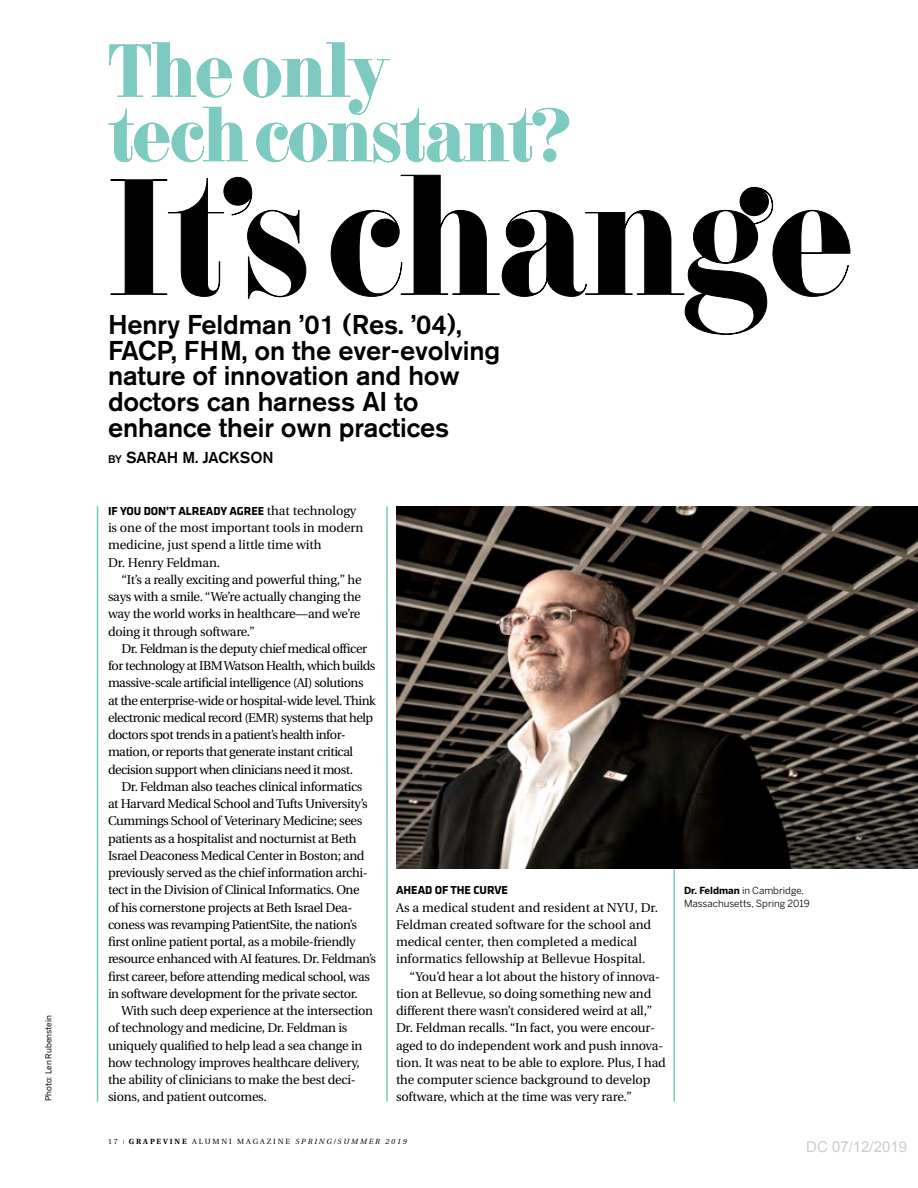
<style>
.page{position:relative;width:918px;height:1188px;background:#fff}
.page>*{position:absolute;margin:0;border:0;box-sizing:border-box;transform-origin:0 0}
.t1{font:163.5px "F37 Bella";letter-spacing:-.02em;color:#000}
.t2{font:73.5px/64.5px "F37 Bella";letter-spacing:-.02em;color:#7ccac0}
.t3{font:500 27px/25.8px "Akzidenz Grotesk BE";letter-spacing:-.005em;color:#000}
.t4{font:500 15.75px "Akzidenz Grotesk BE";letter-spacing:-.005em;color:#000}
.t5{font:15px "Arial";color:#ccc}
.t6{font:12.75px/17.2px "Utopia";letter-spacing:-.03em;color:#000}
.t7{font:12.75px/17.2px "Utopia";letter-spacing:-.01em;color:#000}
.t8{font:12.75px/17.2px "Utopia";color:#000}
.t9{font:12.75px/17.2px "Utopia";letter-spacing:-.005em;color:#000}
.t10{font:700 12px "Klavika";letter-spacing:-.005em;color:#000}
.t11{font:9.75px/12.9px "Benton Sans";color:#000}
.t12{font:8.25px "Benton Sans";color:#000}
.t13{font:italic 7.5px "Utopia";letter-spacing:.25em;color:#000}
.s1{font-size:10.95px}
.s2{font-family:"Utopia";font-weight:400;font-size:12.75px}
.s3{font-style:normal}
.s4{font-weight:700;font-style:normal}
.s5{font-weight:700}
</style>
<div class="page">
<hr style="left:97px;top:506px;width:1px;height:596px;background:#7ccac0">
<hr style="left:386px;top:506px;width:2px;height:596px;background:#7ccac0">
<svg style="left:108px;top:42px;width:461px;height:121px"></svg>
<svg style="left:110px;top:177px;width:196px;height:122px"></svg>
<svg style="left:331px;top:175px;width:520px;height:160px"></svg>
<hr style="left:674px;top:760px;width:1px;height:342px;background:#7ccac0">
<img style="left:396px;top:506px;width:522px;height:362px">
<p class="t12" style="left:44px;top:1101px;width:88px;rotate:-90deg">Photo: Len Rubenstein</p>
<p class="t2" style="left:108px;top:39px;width:464px">The only<br>tech constant?</p>
<p class="t1" style="left:108px;top:142px;width:746px">It’s change</p>
<p class="t3" style="left:108px;top:311px;width:355px">Henry Feldman ’01 (Res. ’04),</p>
<p class="t3" style="left:108px;top:337px;width:394px">FACP, FHM, on the ever-evolving nature of innovation and how doctors can harness AI to enhance their own practices</p>
<p class="t4" style="left:108px;top:448px;width:167px"><span class="s1">BY</span> SARAH M. JACKSON</p>
<p class="t10" style="left:108px;top:504px;width:250px">IF YOU DON’T ALREADY AGREE <span class="s2">that technology</span></p>
<p class="t9" style="left:108px;top:519px;width:257px">is one of the most important tools in modern medicine, just spend a little time with<br>Dr. Henry Feldman.</p>
<p class="t6" style="left:108px;top:571px;width:255px;text-align:justify;text-indent:14px">“It’s a really exciting and powerful thing,” he says with a smile. “We’re actually changing the way the world works in healthcare—and we’re doing it through software.”</p>
<p class="t6" style="left:108px;top:640px;width:269px;text-indent:14px">Dr. Feldman is the deputy chief medical offcer for technology at IBM Watson Health, which builds massive-scale artifcial intelligence (AI) solutions at the enterprise-wide or hospital-wide level. Think electronic medical record (EMR) systems that help doctors spot trends in a patient’s health infor&shy;mation, or reports that generate instant critical decision support when clinicians need it most.</p>
<p class="t6" style="left:108px;top:778px;width:270px;text-indent:14px">Dr. Feldman also teaches clinical informatics at Harvard Medical School and Tufts University’s Cummings School of Veterinary Medicine; sees patients as a hospitalist and nocturnist at Beth Israel Deaconess Medical Center in Boston; and previously served as the chief information archi&shy;tect in the Division of Clinical Informatics. One<br>of his cornerstone projects at Beth Israel Dea&shy;coness was revamping PatientSite, the nation’s frst online patient portal, as a mobile-friendly resource enhanced with AI features. Dr. Feldman’s frst career, before attending medical school, was in software development for the private sector.</p>
<p class="t6" style="left:108px;top:1002px;width:267px;text-indent:14px">With such deep experience at the intersection of technology and medicine, Dr. Feldman is uniquely qualifed to help lead a sea change in how technology improves healthcare delivery, the ability of clinicians to make the best deci&shy;sions, and patient outcomes.</p>
<p class="t10" style="left:396px;top:884px;width:113px">AHEAD OF THE CURVE</p>
<p class="t8" style="left:396px;top:899px;width:264px">As a medical student and resident at NYU, Dr.<br>Feldman created software for the school and medical center, then completed a medical informatics fellowship at Bellevue Hospital.</p>
<p class="t7" style="left:396px;top:968px;width:271px;text-indent:14px">“You’d hear a lot about the history of innova&shy;tion at Bellevue, so doing something new and different there wasn’t considered weird at all,” Dr. Feldman recalls. “In fact, you were encour&shy;aged to do independent work and push innova&shy;tion. It was neat to be able to explore. Plus, I had the computer science background to develop software, which at the time was very rare.”</p>
<p class="t13" style="left:108px;top:1137px;width:300px"><span class="s3">17</span> <sup>|</sup> <span class="s4">GRAPEVINE</span> <span class="s3">ALUMNI MAGAZINE</span> SPRING/SUMMER 2019</p>
<p class="t11" style="left:684px;top:884px;width:127px"><span class="s5">Dr. Feldman</span> in Cambridge,<br>Massachusetts, Spring 2019</p>
<p class="t5" style="left:806px;top:1137px;width:102px">DC 07/12/2019</p>
</div>
